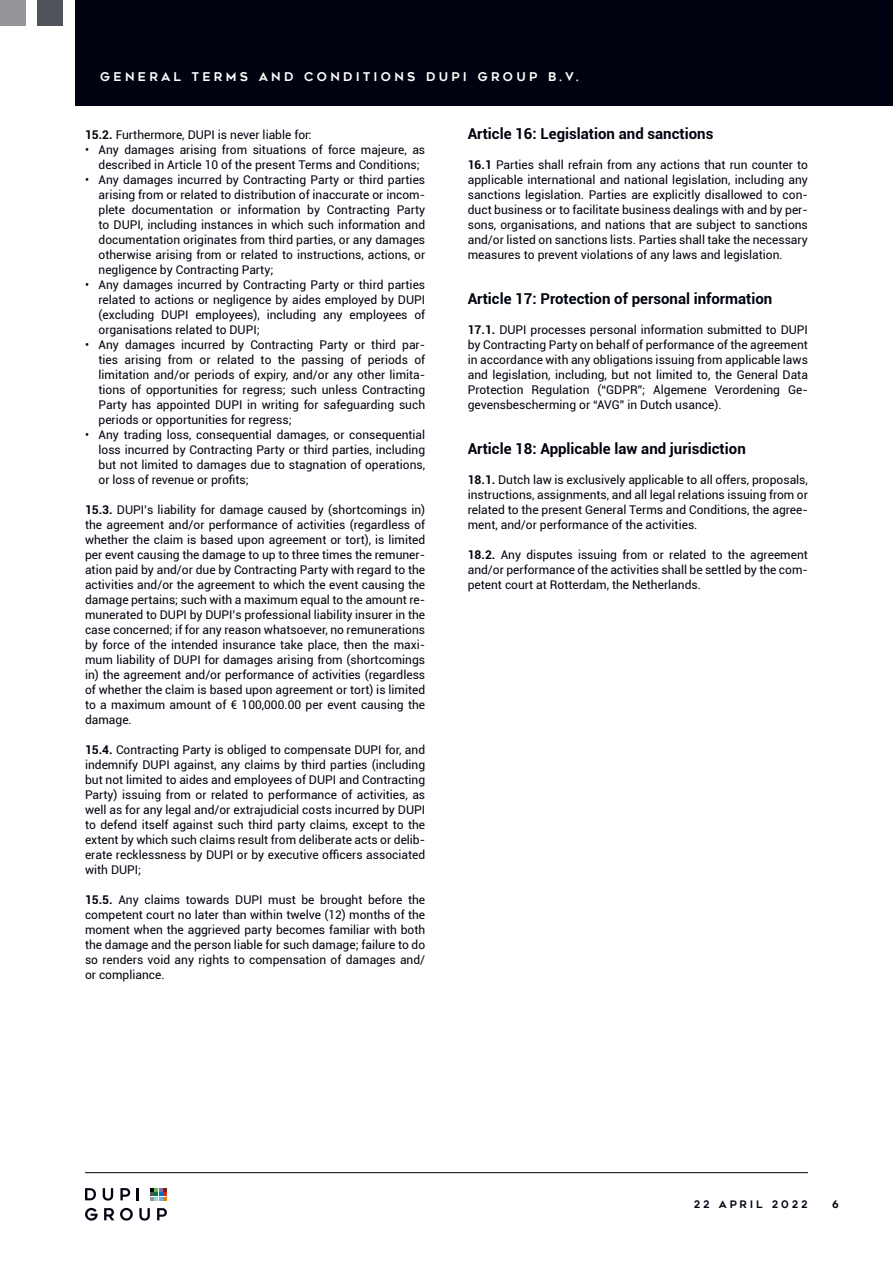
<style>
.page{position:relative;width:893px;height:1263px;background:#fff}
.page>*{position:absolute;margin:0;border:0;box-sizing:border-box;transform-origin:0 0}
.t1{font:700 15px "Roboto";color:#00030f}
.t2{font:12px/15px "Roboto";color:#00030f;text-align:justify}
.t3{font:12px "Geometos";letter-spacing:.275em;color:#fff}
.t4{font:10.35px "Geometos";letter-spacing:.275em;color:#00030f}
.s1{font-weight:700}
</style>
<div class="page">
<div style="left:0;top:0;width:25px;height:25px;background:#94969a"></div>
<div style="left:38px;top:0;width:25px;height:25px;background:#50535a"></div>
<div style="left:75px;top:0;width:818px;height:106px;background:#00030f"></div>
<hr style="left:85px;top:1172px;width:723px;height:1px;background:#00030f">
<svg style="left:150px;top:1188px;width:17px;height:12px"></svg>
<svg style="left:85px;top:1188px;width:11px;height:12px"></svg>
<svg style="left:103px;top:1188px;width:10px;height:12px"></svg>
<svg style="left:120px;top:1188px;width:10px;height:12px"></svg>
<svg style="left:137px;top:1188px;width:2px;height:12px"></svg>
<svg style="left:85px;top:1208px;width:13px;height:12px"></svg>
<svg style="left:104px;top:1208px;width:10px;height:12px"></svg>
<svg style="left:120px;top:1208px;width:13px;height:12px"></svg>
<svg style="left:139px;top:1208px;width:11px;height:12px"></svg>
<svg style="left:157px;top:1208px;width:10px;height:12px"></svg>
<p class="t3" style="left:100px;top:70px;width:480px">GENERAL TERMS AND CONDITIONS DUPI GROUP B.V.</p>
<p class="t2" style="left:85px;top:127px;width:228px"><span class="s1">15.2.</span> Furthermore, DUPI is never liable for:</p>
<p class="t2" style="left:99px;top:142px;width:328px;text-indent:-14px">• Any damages arising from situations of force majeure, as described in Article 10 of the present Terms and Conditions;</p>
<p class="t2" style="left:99px;top:172px;width:328px;text-indent:-14px">• Any damages incurred by Contracting Party or third parties arising from or related to distribution of inaccurate or incom&shy;plete documentation or information by Contracting Party to DUPI, including instances in which such information and documentation originates from third parties, or any damages otherwise arising from or related to instructions, actions, or negligence by Contracting Party;</p>
<p class="t2" style="left:99px;top:277px;width:328px;text-indent:-14px">• Any damages incurred by Contracting Party or third parties related to actions or negligence by aides employed by DUPI (excluding DUPI employees), including any employees of organisations related to DUPI;</p>
<p class="t2" style="left:99px;top:337px;width:328px;text-indent:-14px">• Any damages incurred by Contracting Party or third par&shy;ties arising from or related to the passing of periods of limitation and/or periods of expiry, and/or any other limita&shy;tions of opportunities for regress; such unless Contracting Party has appointed DUPI in writing for safeguarding such periods or opportunities for regress;</p>
<p class="t2" style="left:99px;top:427px;width:328px;text-indent:-14px">• Any trading loss, consequential damages, or consequential loss incurred by Contracting Party or third parties, including but not limited to damages due to stagnation of operations, or loss of revenue or profits;</p>
<p class="t2" style="left:85px;top:502px;width:342px"><span class="s1">15.3.</span> DUPI’s liability for damage caused by (shortcomings in) the agreement and/or performance of activities (regardless of whether the claim is based upon agreement or tort), is limited per event causing the damage to up to three times the remuner&shy;ation paid by and/or due by Contracting Party with regard to the activities and/or the agreement to which the event causing the damage pertains; such with a maximum equal to the amount re&shy;munerated to DUPI by DUPI’s professional liability insurer in the case concerned; if for any reason whatsoever, no remunerations by force of the intended insurance take place, then the maxi&shy;mum liability of DUPI for damages arising from (shortcomings in) the agreement and/or performance of activities (regardless of whether the claim is based upon agreement or tort) is limited to a maximum amount of € 100,000.00 per event causing the damage.</p>
<p class="t2" style="left:85px;top:742px;width:342px"><span class="s1">15.4.</span> Contracting Party is obliged to compensate DUPI for, and indemnify DUPI against, any claims by third parties (including but not limited to aides and employees of DUPI and Contracting Party) issuing from or related to performance of activities, as well as for any legal and/or extrajudicial costs incurred by DUPI to defend itself against such third party claims, except to the extent by which such claims result from deliberate acts or delib&shy;erate recklessness by DUPI or by executive officers associated with DUPI;</p>
<p class="t2" style="left:85px;top:892px;width:342px"><span class="s1">15.5.</span> Any claims towards DUPI must be brought before the competent court no later than within twelve (12) months of the moment when the aggrieved party becomes familiar with both the damage and the person liable for such damage; failure to do so renders void any rights to compensation of damages and/ or compliance.</p>
<p class="t1" style="left:468px;top:123px;width:247px">Article 16: Legislation and sanctions</p>
<p class="t2" style="left:468px;top:157px;width:342px"><span class="s1">16.1</span> Parties shall refrain from any actions that run counter to applicable international and national legislation, including any sanctions legislation. Parties are explicitly disallowed to con&shy;duct business or to facilitate business dealings with and by per&shy;sons, organisations, and nations that are subject to sanctions and/or listed on sanctions lists. Parties shall take the necessary measures to prevent violations of any laws and legislation.</p>
<p class="t1" style="left:468px;top:288px;width:306px">Article 17: Protection of personal information</p>
<p class="t2" style="left:468px;top:322px;width:342px"><span class="s1">17.1.</span> DUPI processes personal information submitted to DUPI by Contracting Party on behalf of performance of the agreement in accordance with any obligations issuing from applicable laws and legislation, including, but not limited to, the General Data Protection Regulation (“GDPR”; Algemene Verordening Ge&shy;gevensbescherming or “AVG” in Dutch usance).</p>
<p class="t1" style="left:468px;top:438px;width:280px">Article 18: Applicable law and jurisdiction</p>
<p class="t2" style="left:468px;top:472px;width:342px"><span class="s1">18.1.</span> Dutch law is exclusively applicable to all offers, proposals, instructions, assignments, and all legal relations issuing from or related to the present General Terms and Conditions, the agree&shy;ment, and/or performance of the activities.</p>
<p class="t2" style="left:468px;top:547px;width:342px"><span class="s1">18.2.</span> Any disputes issuing from or related to the agreement and/or performance of the activities shall be settled by the com&shy;petent court at Rotterdam, the Netherlands.</p>
<p class="t4" style="left:694px;top:1199px;width:116px">22 APRIL 2022</p>
<p class="t4" style="left:832px;top:1199px;width:8px">6</p>
</div>
